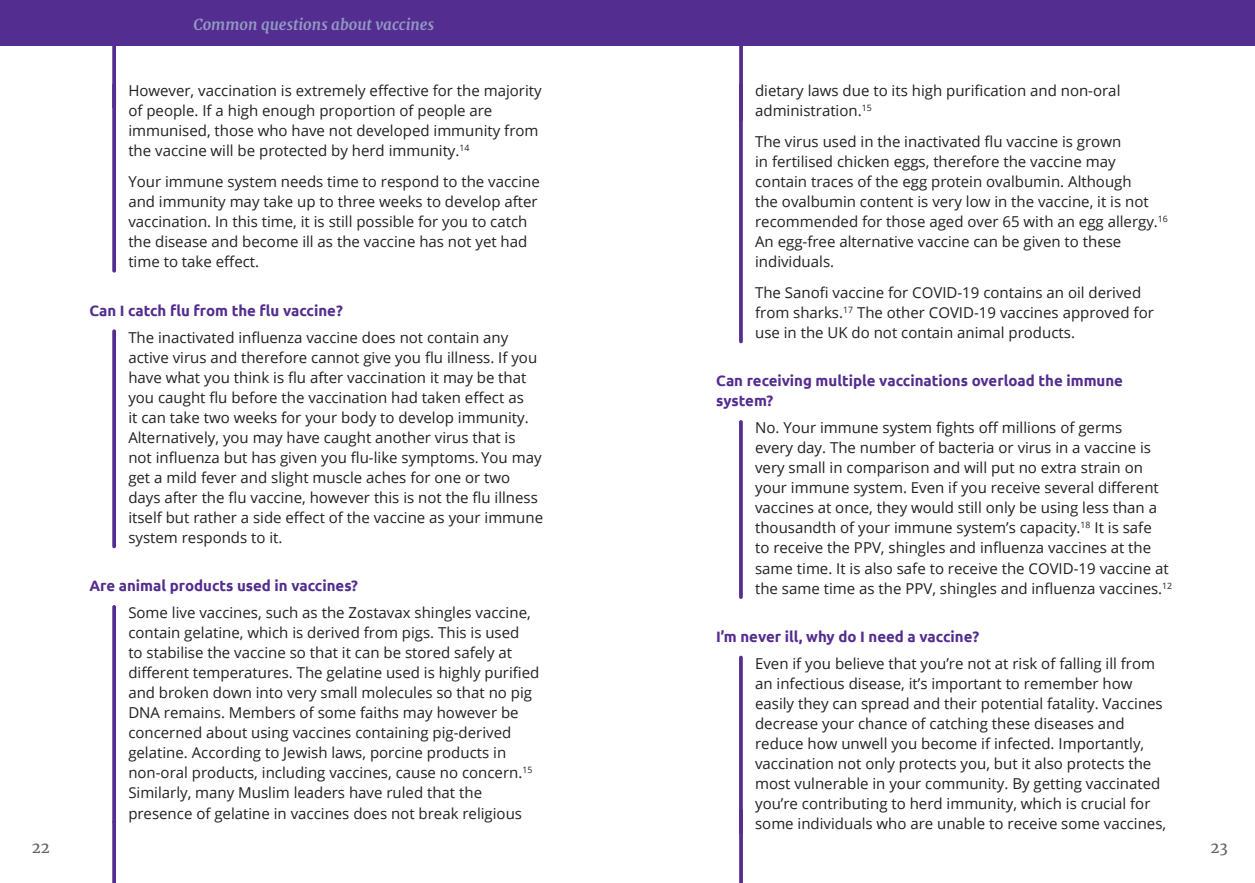
<style>
.page{position:relative;width:1255px;height:883px;background:#fff}
.page>*{position:absolute;margin:0;border:0;box-sizing:border-box;transform-origin:0 0}
.Body_-_Purple_line_left_copy{font:15px/20px "Open Sans";color:#231f20}
.Question_titles{font:700 15px/20px "Ubuntu";color:#532d8f}
.t1{font:italic 700 15px "Merriweather";color:#bfe5e8}
.t2{font:15px "Merriweather";color:#636366}
</style>
<div class="page">
<svg style="left:739px;top:809px;width:4px;height:73px"></svg>
<hr style="left:739px;top:85px;width:3px;height:256px;background:#532d8f">
<hr style="left:739px;top:422px;width:3px;height:175px;background:#532d8f">
<hr style="left:739px;top:657px;width:3px;height:175px;background:#532d8f">
<svg style="left:739px;top:45px;width:4px;height:75px"></svg>
<div style="left:0;top:0;width:1254px;height:45px;background:#532d8f"></div>
<hr style="left:112px;top:12px;width:4px;height:96px;background:#532d8f">
<svg style="left:112px;top:85px;width:4px;height:186px"></svg>
<svg style="left:112px;top:331px;width:4px;height:215px"></svg>
<svg style="left:112px;top:606px;width:4px;height:215px"></svg>
<svg style="left:112px;top:821px;width:4px;height:61px"></svg>
<p class="t1" style="left:193px;top:15px;width:242px">Common questions about vaccines</p>
<p class="Body_-_Purple_line_left_copy" style="left:128px;top:81px;width:415px">However, vaccination is extremely effective for the majority of people. If a high enough proportion of people are immunised, those who have not developed immunity from the vaccine will be protected by herd immunity.<sup>14</sup></p>
<p class="Body_-_Purple_line_left_copy" style="left:128px;top:171px;width:413px">Your immune system needs time to respond to the vaccine and immunity may take up to three weeks to develop after vaccination. In this time, it is still possible for you to catch the disease and become ill as the vaccine has not yet had time to take effect.</p>
<p class="Question_titles" style="left:89px;top:300px;width:255px">Can I catch flu from the flu vaccine?</p>
<p class="Body_-_Purple_line_left_copy" style="left:128px;top:327px;width:416px">The inactivated influenza vaccine does not contain any active virus and therefore cannot give you flu illness. If you have what you think is flu after vaccination it may be that you caught flu before the vaccination had taken effect as<br>it can take two weeks for your body to develop immunity.<br>Alternatively, you may have caught another virus that is<br>not influenza but has given you flu-like symptoms. You may get a mild fever and slight muscle aches for one or two days after the flu vaccine, however this is not the flu illness itself but rather a side effect of the vaccine as your immune system responds to it.</p>
<p class="Question_titles" style="left:89px;top:575px;width:270px">Are animal products used in vaccines?</p>
<p class="Body_-_Purple_line_left_copy" style="left:128px;top:602px;width:412px">Some live vaccines, such as the Zostavax shingles vaccine, contain gelatine, which is derived from pigs. This is used<br>to stabilise the vaccine so that it can be stored safely at different temperatures. The gelatine used is highly purified and broken down into very small molecules so that no pig DNA remains. Members of some faiths may however be concerned about using vaccines containing pig-derived gelatine. According to Jewish laws, porcine products in non-oral products, including vaccines, cause no concern.<sup>15<br></sup>Similarly, many Muslim leaders have ruled that the presence of gelatine in vaccines does not break religious</p>
<p class="Body_-_Purple_line_left_copy" style="left:755px;top:81px;width:367px">dietary laws due to its high purification and non-oral administration.<sup>15</sup></p>
<p class="Body_-_Purple_line_left_copy" style="left:755px;top:131px;width:414px">The virus used in the inactivated flu vaccine is grown<br>in fertilised chicken eggs, therefore the vaccine may contain traces of the egg protein ovalbumin. Although<br>the ovalbumin content is very low in the vaccine, it is not recommended for those aged over 65 with an egg allergy.<sup>16<br></sup>An egg-free alternative vaccine can be given to these individuals.</p>
<p class="Body_-_Purple_line_left_copy" style="left:755px;top:282px;width:400px">The Sanofi vaccine for COVID-19 contains an oil derived from sharks.<sup>17</sup> The other COVID-19 vaccines approved for use in the UK do not contain animal products.</p>
<p class="Question_titles" style="left:716px;top:370px;width:408px">Can receiving multiple vaccinations overload the immune system?</p>
<p class="Body_-_Purple_line_left_copy" style="left:755px;top:417px;width:418px">No. Your immune system fights off millions of germs<br>every day. The number of bacteria or virus in a vaccine is very small in comparison and will put no extra strain on your immune system. Even if you receive several different vaccines at once, they would still only be using less than a thousandth of your immune system’s capacity.<sup>18</sup> It is safe<br>to receive the PPV, shingles and influenza vaccines at the same time. It is also safe to receive the COVID-19 vaccine at the same time as the PPV, shingles and influenza vaccines.<sup>12</sup></p>
<p class="Question_titles" style="left:716px;top:626px;width:265px">I’m never ill, why do I need a vaccine?</p>
<p class="Body_-_Purple_line_left_copy" style="left:755px;top:653px;width:412px">Even if you believe that you’re not at risk of falling ill from an infectious disease, it’s important to remember how easily they can spread and their potential fatality. Vaccines decrease your chance of catching these diseases and reduce how unwell you become if infected. Importantly, vaccination not only protects you, but it also protects the most vulnerable in your community. By getting vaccinated you’re contributing to herd immunity, which is crucial for some individuals who are unable to receive some vaccines,</p>
<p class="t2" style="left:32px;top:837px;width:19px">22</p>
<p class="t2" style="left:1210px;top:837px;width:19px">23</p>
</div>
